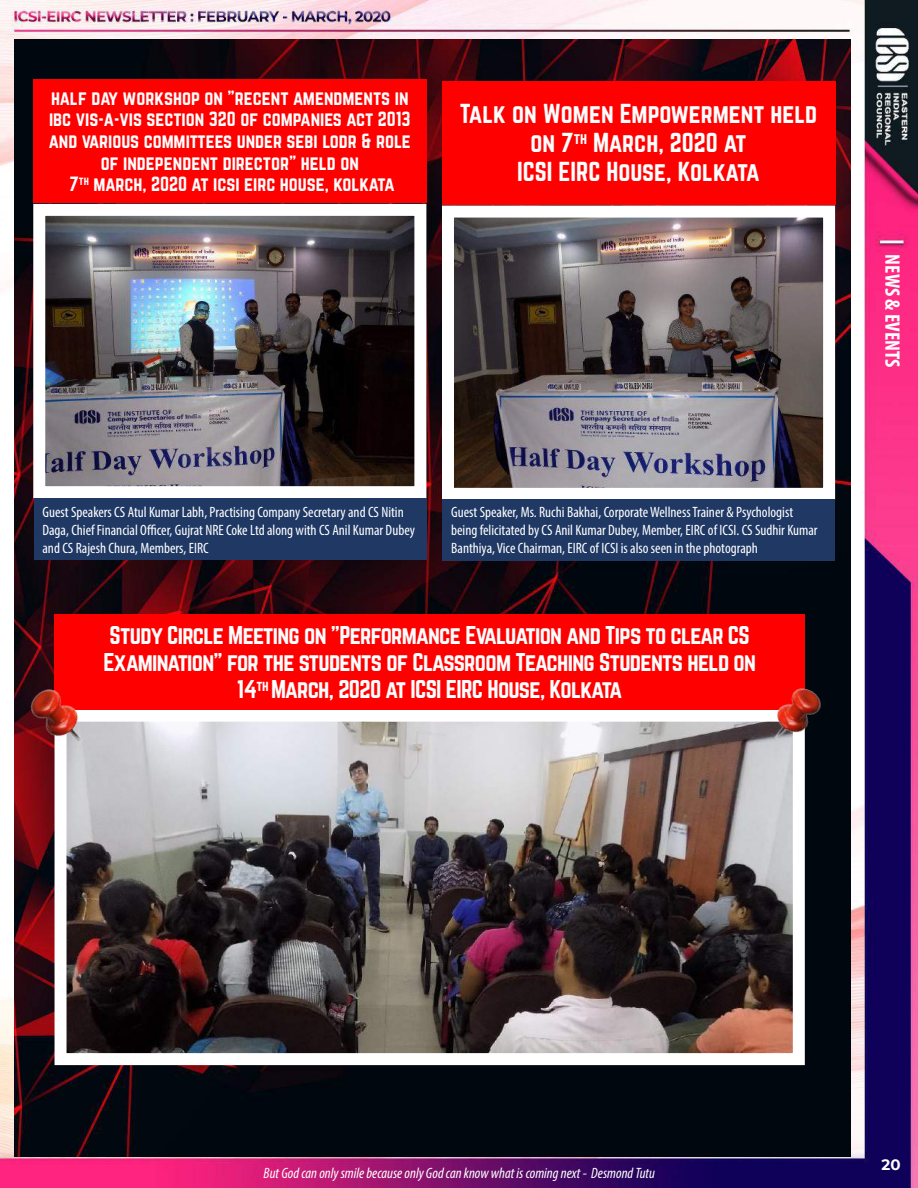
<style>
.page{position:relative;width:918px;height:1188px;background:#fff}
.page>*{position:absolute;margin:0;border:0;box-sizing:border-box;transform-origin:0 0}
.t1{font:24px/28.8px "Norwester";color:#fff;text-align:center}
.t2{font:22.5px/27px "Norwester";letter-spacing:-.03em;color:#fff;text-align:center}
.t3{font:700 condensed 21px "Myriad Pro";color:#fff}
.t4{font:18px/21.6px "Norwester";color:#fff;text-align:center}
.t5{font:condensed 15px/18px "Myriad Pro";color:#fff}
.t6{font:italic condensed 15px "Myriad Pro";color:#fff}
.t7{font:700 15px "Montserrat";color:#fff}
</style>
<div class="page">
<img style="left:0;top:0;width:918px;height:1188px">
<img style="left:14px;top:40px;width:836px;height:1117px">
<img style="left:46px;top:217px;width:367px;height:268px">
<div style="left:33px;top:204px;width:393px;height:294px;border:12px solid #fff"></div>
<img style="left:455px;top:219px;width:367px;height:268px">
<div style="left:442px;top:206px;width:393px;height:294px;border:12px solid #fff"></div>
<div style="left:33px;top:79px;width:393px;height:124px;background:#f00"></div>
<div style="left:442px;top:81px;width:393px;height:123px;background:#f00"></div>
<div style="left:34px;top:499px;width:392px;height:61px;background:#1f3864"></div>
<div style="left:443px;top:499px;width:392px;height:62px;background:#1f3864"></div>
<img style="left:68px;top:723px;width:724px;height:329px">
<div style="left:55px;top:710px;width:750px;height:355px;border:12px solid #fff"></div>
<div style="left:55px;top:614px;width:750px;height:96px;background:#f00"></div>
<img style="left:0;top:664px;width:121px;height:117px">
<img style="left:753px;top:679px;width:97px;height:80px">
<p class="t4" style="left:49px;top:88px;width:364px">half day workshop on "recent amendments in ibc vis-a-vis section 320 of companies act 2013 and various committees under sebi lodr &amp; role of independent director" held on<br>7<sup>th</sup> march, 2020 at icsi eirc house, kolkata</p>
<h1 class="t1" style="left:460px;top:100px;width:359px">Talk on Women Empowerment held on 7<sup>th</sup> March, 2020 at<br>ICSI EIRC House, Kolkata</h1>
<p class="t5" style="left:43px;top:503px;width:374px">Guest Speakers CS Atul Kumar Labh, Practising Company Secretary and CS Nitin<br>Daga, Chief Financial Officer, Gujrat NRE Coke Ltd along with CS Anil Kumar Dubey and CS Rajesh Chura, Members, EIRC</p>
<p class="t5" style="left:451px;top:503px;width:368px">Guest Speaker, Ms. Ruchi Bakhai, Corporate Wellness Trainer &amp; Psychologist being felicitated by CS Anil Kumar Dubey, Member, EIRC of ICSI. CS Sudhir Kumar<br>Banthiya, Vice Chairman, EIRC of ICSI is also seen in the photograph</p>
<h2 class="t2" style="left:103px;top:622px;width:654px">Study Circle Meeting on "Performance Evaluation and Tips to clear CS<br>Examination" for the students of Classroom Teaching Students held on<br>14<sup>th</sup> March, 2020 at ICSI EIRC House, Kolkata</h2>
<h3 class="t3" style="left:906px;top:254px;width:114px;rotate:90deg">NEWS &amp; EVENTS</h3>
<p class="t6" style="left:264px;top:1164px;width:393px">But God can only smile because only God can know what is coming next - Desmond Tutu</p>
<p class="t7" style="left:882px;top:1154px;width:21px">20</p>
</div>
